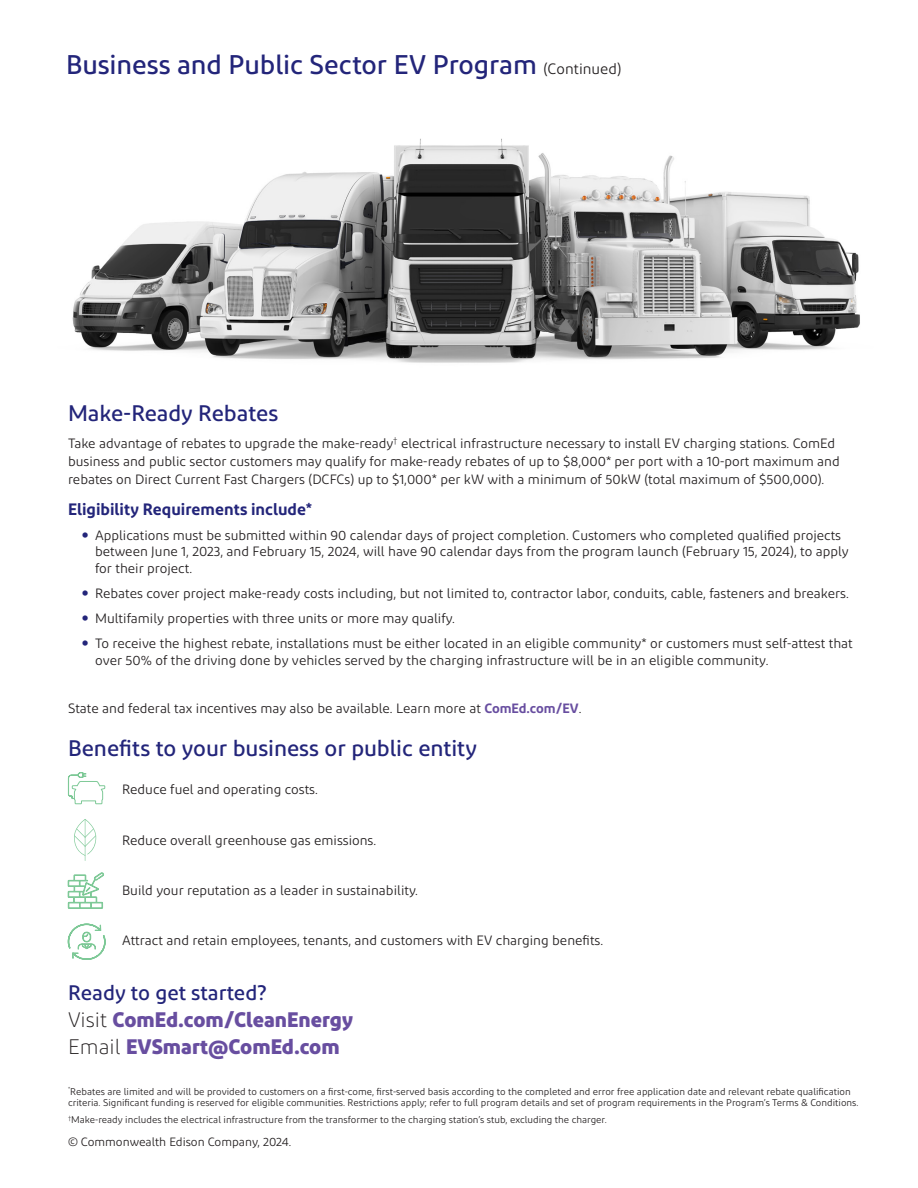
<style>
.page{position:relative;width:918px;height:1188px;background:#fff}
.page>*{position:absolute;margin:0;border:0;box-sizing:border-box;transform-origin:0 0}
.t1{font:500 27px "Diodrum";letter-spacing:-.005em;color:#23257a}
.t2{font:500 22.5px "Diodrum";letter-spacing:-.005em;color:#23257a}
.t3{font:700 21px/27px "Diodrum";color:#684ea0}
.t4{font:600 16.5px "Diodrum";color:#23257a}
.t5{font:13.5px/18px "Diodrum";color:#231f20}
.t6{font:12px "Diodrum";color:#231f20}
.t7{font:9.75px/11.7px "Diodrum";color:#231f20}
.s1{font-weight:400;font-size:15px;color:#231f20}
.s2{font-weight:600;color:#684ea0}
.s3{font-weight:500;color:#23257a}
.s4{font-weight:300;color:#231f20}
</style>
<div class="page">
<img style="left:72px;top:138px;width:788px;height:225px">
<svg style="left:68px;top:772px;width:38px;height:33px"></svg>
<svg style="left:74px;top:819px;width:22px;height:42px"></svg>
<svg style="left:68px;top:872px;width:38px;height:88px"></svg>
<h1 class="t1" style="left:66px;top:48px;width:557px">Business and Public Sector EV Program <span class="s1">(Continued)</span></h1>
<h2 class="t2" style="left:68px;top:399px;width:212px">Make-Ready Rebates</h2>
<p class="t5" style="left:68px;top:434px;width:773px">Take advantage of rebates to upgrade the make-ready<sup>†</sup> electrical infrastructure necessary to install EV charging stations. ComEd business and public sector customers may qualify for make-ready rebates of up to $8,000* per port with a 10-port maximum and rebates on Direct Current Fast Chargers (DCFCs) up to $1,000* per kW with a minimum of 50kW (total maximum of $500,000).</p>
<p class="t4" style="left:68px;top:498px;width:246px">Eligibility Requirements include*</p>
<p class="t5" style="left:95px;top:527px;width:755px;line-height:16.5px">Applications must be submitted within 90 calendar days of project completion. Customers who completed qualified projects between June 1, 2023, and February 15, 2024, will have 90 calendar days from the program launch (February 15, 2024), to apply for their project.</p>
<p class="t5" style="left:95px;top:580px;width:759px;line-height:25.2px">Rebates cover project make-ready costs including, but not limited to, contractor labor, conduits, cable, fasteners and breakers.<br>Multifamily properties with three units or more may qualify.<br>To receive the highest rebate, installations must be either located in an eligible community* or customers must self-attest that</p>
<p class="t5" style="left:95px;top:651px;width:675px">over 50% of the driving done by vehicles served by the charging infrastructure will be in an eligible community.</p>
<p class="t5" style="left:68px;top:699px;width:515px">State and federal tax incentives may also be available. Learn more at <span class="s2">ComEd.com/EV</span>.</p>
<h2 class="t2" style="left:68px;top:734px;width:410px">Benefits to your business or public entity</h2>
<p class="t5" style="left:122px;top:780px;width:197px">Reduce fuel and operating costs.</p>
<p class="t5" style="left:122px;top:831px;width:256px">Reduce overall greenhouse gas emissions.</p>
<p class="t5" style="left:122px;top:881px;width:297px">Build your reputation as a leader in sustainability.</p>
<p class="t5" style="left:122px;top:931px;width:483px">Attract and retain employees, tenants, and customers with EV charging benefits.</p>
<h3 class="t3" style="left:68px;top:979px;width:286px"><span class="s3">Ready to get started?<br></span><span class="s4">Visit</span> ComEd.com/CleanEnergy<br><span class="s4">Email</span> EVSmart@ComEd.com</h3>
<p class="t7" style="left:68px;top:1085px;width:792px"><sup>*</sup>Rebates are limited and will be provided to customers on a first-come, first-served basis according to the completed and error free application date and relevant rebate qualification criteria. Significant funding is reserved for eligible communities. Restrictions apply; refer to full program details and set of program requirements in the Program’s Terms &amp; Conditions.</p>
<p class="t7" style="left:68px;top:1114px;width:540px"><sup>†</sup>Make-ready includes the electrical infrastructure from the transformer to the charging station’s stub, excluding the charger.</p>
<p class="t6" style="left:68px;top:1134px;width:225px">© Commonwealth Edison Company, 2024.</p>
</div>
